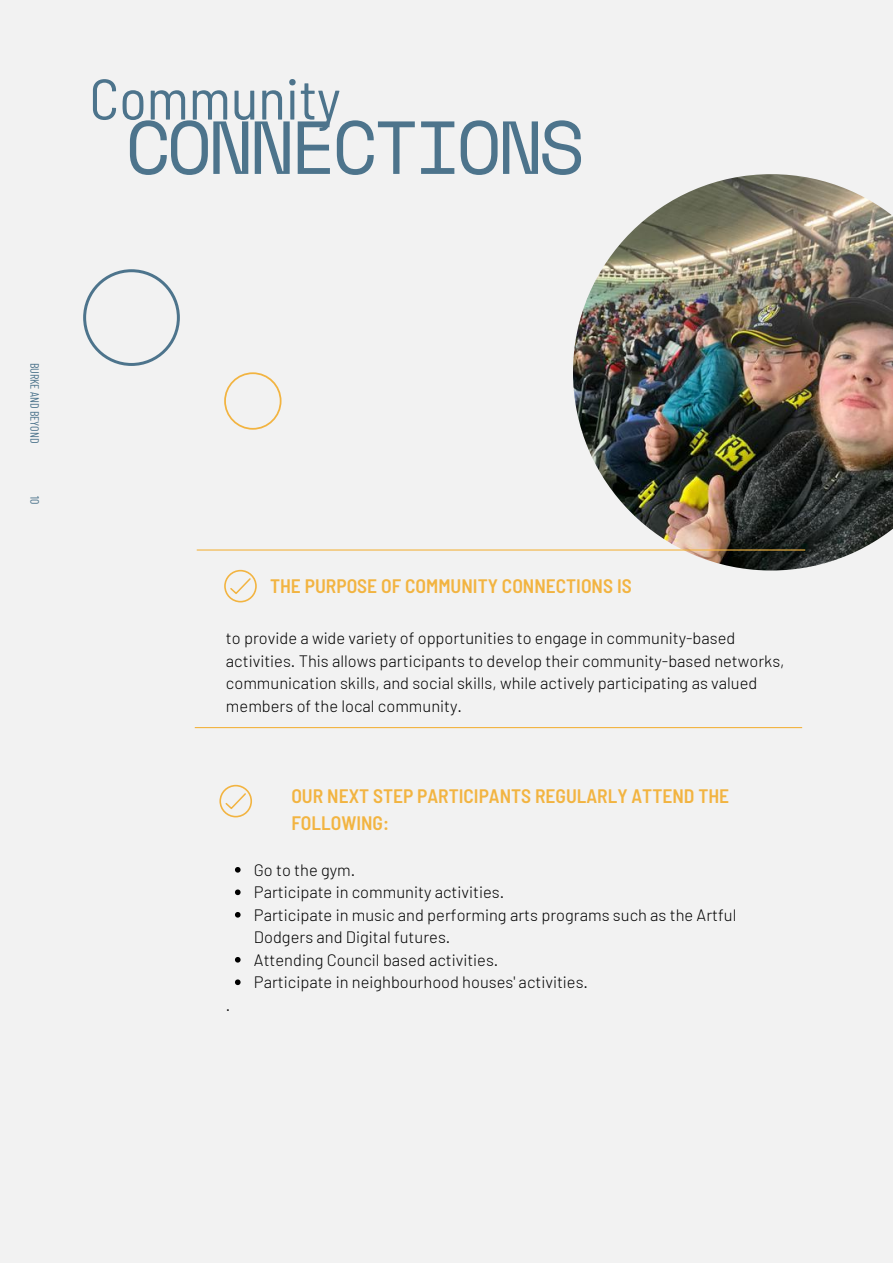
<style>
.page{position:relative;width:893px;height:1264px;background:#fff}
.page>*{position:absolute;margin:0;border:0;box-sizing:border-box;transform-origin:0 0}
.t1{font:75px "Space Mono";letter-spacing:-.06em;color:#4d748c}
.t2{font:semi-condensed 57.15px "Barlow";color:#4d748c}
.t3{font:600 semi-condensed 19.5px/27px "Barlow";color:#f2b441}
.t4{font:300 16.5px/22.5px "Barlow";color:#000}
.t5{font:12px "Barlow Condensed";color:#4d748c}
</style>
<div class="page">
<div style="left:0;top:0;width:892px;height:1262px;background:#f2f2f2"></div>
<img style="left:573px;top:174px;width:319px;height:396px">
<hr style="left:197px;top:549px;width:608px;height:1px;background:#f2b441">
<hr style="left:195px;top:727px;width:607px;height:1px;background:#f2b441">
<svg style="left:224px;top:570px;width:33px;height:32px"></svg>
<svg style="left:219px;top:784px;width:33px;height:33px"></svg>
<svg style="left:83px;top:269px;width:97px;height:97px"></svg>
<svg style="left:224px;top:372px;width:57px;height:57px"></svg>
<svg style="left:235px;top:867px;width:5px;height:5px"></svg>
<svg style="left:235px;top:889px;width:5px;height:6px"></svg>
<svg style="left:235px;top:912px;width:5px;height:5px"></svg>
<svg style="left:235px;top:957px;width:5px;height:5px"></svg>
<svg style="left:235px;top:979px;width:5px;height:6px"></svg>
<h2 class="t2" style="left:89px;top:62px;width:253px">Community</h2>
<h1 class="t1" style="left:125px;top:90px;width:461px">CONNECTIONS</h1>
<p class="t5" style="left:42px;top:362px;width:82px;rotate:90deg">BURKE AND BEYOND</p>
<p class="t5" style="left:42px;top:496px;width:10px;rotate:90deg">10</p>
<p class="t3" style="left:270px;top:572px;width:363px">THE PURPOSE OF COMMUNITY CONNECTIONS IS</p>
<p class="t4" style="left:226px;top:626px;width:560px">to provide a wide variety of opportunities to engage in community-based activities. This allows participants to develop their community-based networks, communication skills, and social skills, while actively participating as valued members of the local community.</p>
<p class="t3" style="left:291px;top:781px;width:439px">OUR NEXT STEP PARTICIPANTS REGULARLY ATTEND THE<br>FOLLOWING:</p>
<p class="t4" style="left:226px;top:993px;width:6px">.</p>
<p class="t4" style="left:254px;top:858px;width:484px">Go to the gym.<br>Participate in community activities.<br>Participate in music and performing arts programs such as the Artful Dodgers and Digital futures.<br>Attending Council based activities.<br>Participate in neighbourhood houses' activities.</p>
</div>
